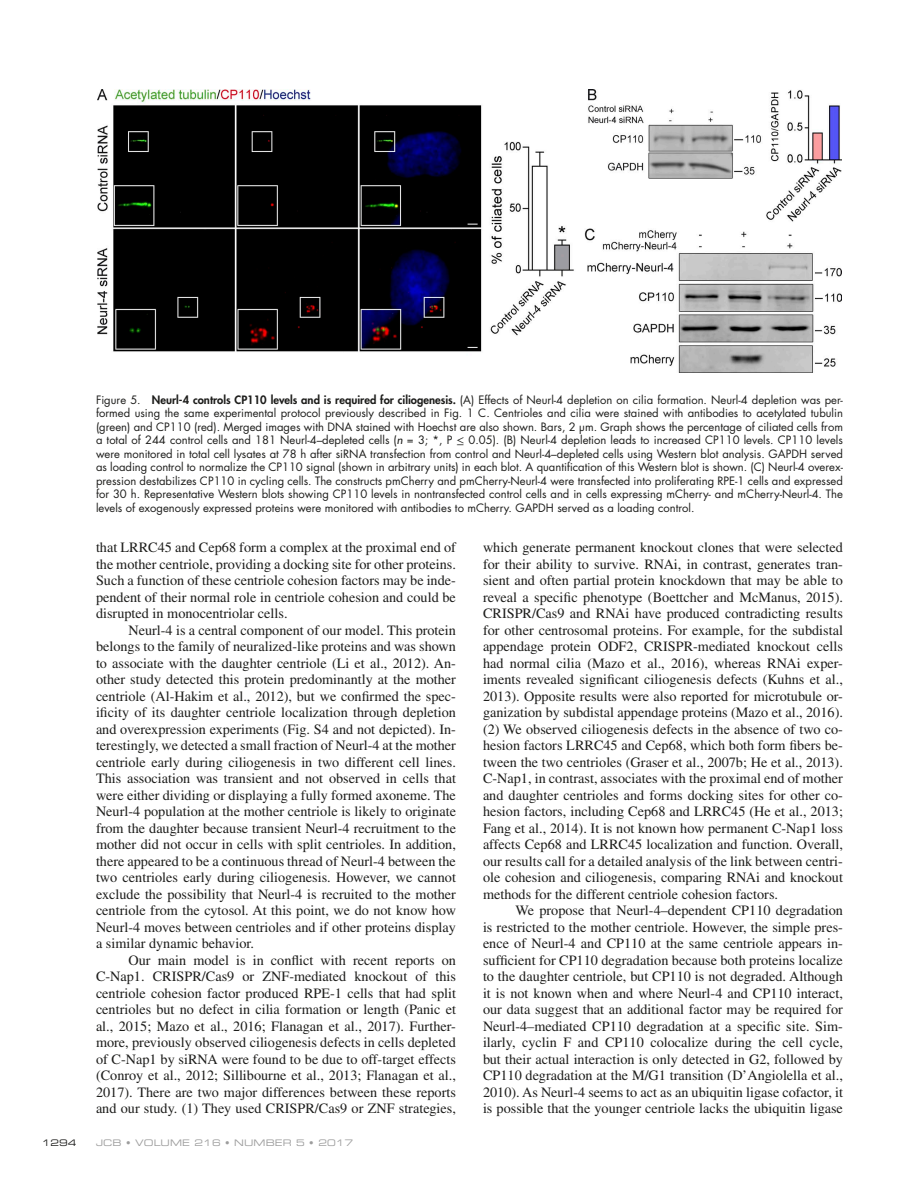
<style>
.page{position:relative;width:918px;height:1188px;background:#fff}
.page>*{position:absolute;margin:0;border:0;box-sizing:border-box;transform-origin:0 0}
.t1{font:14.25px/16.5px "Times LT Std";color:#1d1d1b;text-align:justify}
.t2{font:11.25px/13.5px "Futura Std";color:#1d1d1b;text-align:justify}
.t3{font:9px "Eurostile LT Std Ex 2";letter-spacing:.01em;color:#9d9d9d}
.t4{font:9px "Eurostile LT Std Ex 2";color:#1d1d1b}
.s1{font-weight:800}
.s2{font-weight:500;font-style:italic}
.s3{font-family:"STIX General"}
</style>
<div class="page">
<img style="left:97px;top:90px;width:745px;height:282px">
<p class="t2" style="left:96px;top:393px;width:749px">Figure 5. <span class="s1">Neurl-4 controls CP110 levels and is required for ciliogenesis.</span> (A) Effects of Neurl-4 depletion on cilia formation. Neurl-4 depletion was per&shy;formed using the same experimental protocol previously described in Fig. 1 C. Centrioles and cilia were stained with antibodies to acetylated tubulin (green) and CP110 (red). Merged images with DNA stained with Hoechst are also shown. Bars, 2 µm. Graph shows the percentage of ciliated cells from a total of 244 control cells and 181 Neurl-4–depleted cells (<span class="s2">n</span> = 3; *, P <span class="s3">≤</span> 0.05). (B) Neurl-4 depletion leads to increased CP110 levels. CP110 levels were monitored in total cell lysates at 78 h after siRNA transfection from control and Neurl-4–depleted cells using Western blot analysis. GAPDH served as loading control to normalize the CP110 signal (shown in arbitrary units) in each blot. A quantification of this Western blot is shown. (C) Neurl-4 overex&shy;pression destabilizes CP110 in cycling cells. The constructs pmCherry and pmCherry-Neurl-4 were transfected into proliferating RPE-1 cells and expressed for 30 h. Representative Western blots showing CP110 levels in nontransfected control cells and in cells expressing mCherry- and mCherry-Neurl-4. The levels of exogenously expressed proteins were monitored with antibodies to mCherry. GAPDH served as a loading control.</p>
<p class="t1" style="left:96px;top:539px;width:362px">that LRRC45 and Cep68 form a complex at the proximal end of the mother centriole, providing a docking site for other proteins.<br>Such a function of these centriole cohesion factors may be inde&shy;pendent of their normal role in centriole cohesion and could be disrupted in monocentriolar cells.</p>
<p class="t1" style="left:96px;top:621px;width:362px;text-indent:32px">Neurl-4 is a central component of our model. This protein belongs to the family of neuralized-like proteins and was shown to associate with the daughter centriole (Li et al., 2012). An&shy;other study detected this protein predominantly at the mother centriole (Al-Hakim et al., 2012), but we confirmed the spec&shy;ificity of its daughter centriole localization through depletion and overexpression experiments (Fig. S4 and not depicted). In&shy;terestingly, we detected a small fraction of Neurl-4 at the mother centriole early during ciliogenesis in two different cell lines.<br>This association was transient and not observed in cells that were either dividing or displaying a fully formed axoneme. The Neurl-4 population at the mother centriole is likely to originate from the daughter because transient Neurl-4 recruitment to the mother did not occur in cells with split centrioles. In addition, there appeared to be a continuous thread of Neurl-4 between the two centrioles early during ciliogenesis. However, we cannot exclude the possibility that Neurl-4 is recruited to the mother centriole from the cytosol. At this point, we do not know how Neurl-4 moves between centrioles and if other proteins display a similar dynamic behavior.</p>
<p class="t1" style="left:96px;top:951px;width:362px;text-indent:32px">Our main model is in conflict with recent reports on C-Nap1. CRISPR/Cas9 or ZNF-mediated knockout of this centriole cohesion factor produced RPE-1 cells that had split centrioles but no defect in cilia formation or length (Panic et al., 2015; Mazo et al., 2016; Flanagan et al., 2017). Further&shy;more, previously observed ciliogenesis defects in cells depleted of C-Nap1 by siRNA were found to be due to off-target effects (Conroy et al., 2012; Sillibourne et al., 2013; Flanagan et al., 2017). There are two major differences between these reports and our study. (1) They used CRISPR/Cas9 or ZNF strategies,</p>
<p class="t4" style="left:42px;top:1136px;width:36px">1294</p>
<p class="t3" style="left:96px;top:1136px;width:259px">JCB • VOLUME 216 • NUMBER 5 • 2017</p>
<p class="t1" style="left:483px;top:539px;width:362px">which generate permanent knockout clones that were selected for their ability to survive. RNAi, in contrast, generates tran&shy;sient and often partial protein knockdown that may be able to reveal a specific phenotype (Boettcher and McManus, 2015).<br>CRISPR/Cas9 and RNAi have produced contradicting results for other centrosomal proteins. For example, for the subdistal appendage protein ODF2, CRISPR-mediated knockout cells had normal cilia (Mazo et al., 2016), whereas RNAi exper&shy;iments revealed significant ciliogenesis defects (Kuhns et al., 2013). Opposite results were also reported for microtubule or&shy;ganization by subdistal appendage proteins (Mazo et al., 2016). (2) We observed ciliogenesis defects in the absence of two co&shy;hesion factors LRRC45 and Cep68, which both form fibers be&shy;tween the two centrioles (Graser et al., 2007b; He et al., 2013).<br>C-Nap1, in contrast, associates with the proximal end of mother and daughter centrioles and forms docking sites for other co&shy;hesion factors, including Cep68 and LRRC45 (He et al., 2013; Fang et al., 2014). It is not known how permanent C-Nap1 loss affects Cep68 and LRRC45 localization and function. Overall, our results call for a detailed analysis of the link between centri&shy;ole cohesion and ciliogenesis, comparing RNAi and knockout methods for the different centriole cohesion factors.</p>
<p class="t1" style="left:483px;top:902px;width:362px;text-indent:32px">We propose that Neurl-4–dependent CP110 degradation is restricted to the mother centriole. However, the simple pres&shy;ence of Neurl-4 and CP110 at the same centriole appears in&shy;sufficient for CP110 degradation because both proteins localize to the daughter centriole, but CP110 is not degraded. Although it is not known when and where Neurl-4 and CP110 interact, our data suggest that an additional factor may be required for Neurl-4–mediated CP110 degradation at a specific site. Sim&shy;ilarly, cyclin F and CP110 colocalize during the cell cycle, but their actual interaction is only detected in G2, followed by CP110 degradation at the M/G1 transition (D’Angiolella et al., 2010). As Neurl-4 seems to act as an ubiquitin ligase cofactor, it is possible that the younger centriole lacks the ubiquitin ligase</p>
</div>
